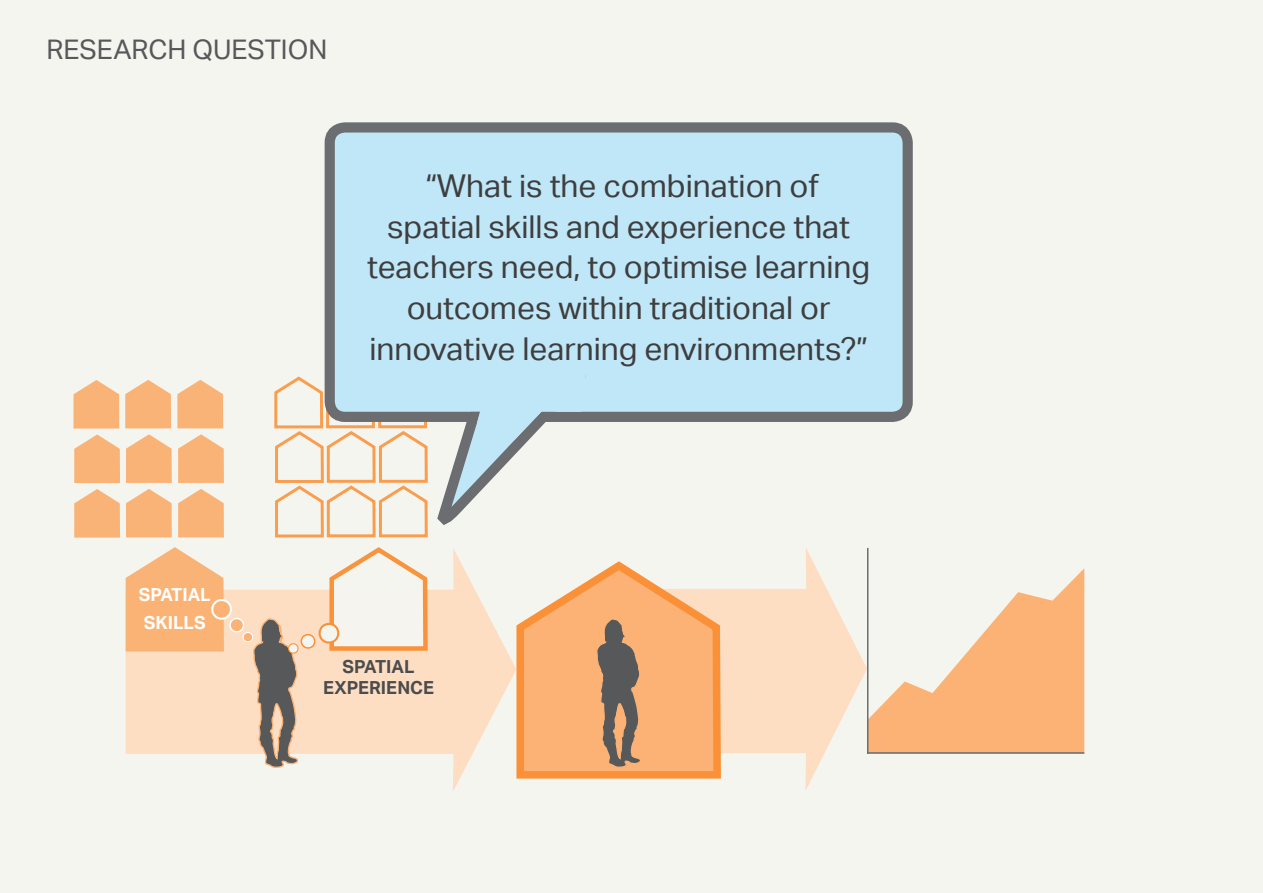
<style>
.page{position:relative;width:1263px;height:893px;background:#f5f5f0}
.page>*{position:absolute;margin:0;border:0;box-sizing:border-box;transform-origin:0 0}
.ChaPs_Body{font:31.5px/40.8px "AECOM Sans";color:#3e3e3f;text-align:center}
.ChaPs_Body-2{font:27px "AECOM Sans";color:#57585a}
.t1{font:700 18px/21px "AECOM Sans";color:#4b4c4d;text-align:center}
.t2{font:700 18px "AECOM Sans";color:#fff}
</style>
<div class="page">
<svg style="left:725px;top:548px;width:142px;height:243px;fill:#fddec3"></svg>
<svg style="left:429px;top:548px;width:81px;height:243px;fill:#fddec3"></svg>
<div style="left:330px;top:127px;width:578px;height:290px;background:#c0e7f7;border-radius:15px"></div>
<div style="left:325px;top:122px;width:588px;height:300px;border:10px solid #6c6d70;border-radius:15px"></div>
<svg style="left:274px;top:264px;width:326px;height:274px"></svg>
<svg style="left:510px;top:561px;width:215px;height:218px"></svg>
<svg style="left:126px;top:547px;width:303px;height:221px"></svg>
<svg style="left:868px;top:568px;width:216px;height:184px"></svg>
<hr style="left:867px;top:548px;width:1px;height:206px;background:#6c6d70">
<hr style="left:867px;top:752px;width:217px;height:2px;background:#6c6d70">
<svg style="left:520px;top:566px;width:197px;height:209px"></svg>
<svg style="left:74px;top:489px;width:46px;height:49px"></svg>
<svg style="left:126px;top:489px;width:46px;height:48px"></svg>
<svg style="left:178px;top:489px;width:46px;height:48px"></svg>
<svg style="left:73px;top:380px;width:151px;height:103px"></svg>
<p class="ChaPs_Body-2" style="left:46px;top:34px;width:282px">RESEARCH QUESTION</p>
<p class="ChaPs_Body" style="left:367px;top:165px;width:504px">“What is the combination of<br>spatial skills and experience that teachers need, to optimise learning outcomes within traditional or innovative learning environments?”</p>
<p class="t2" style="left:139px;top:584px;width:74px">SPATIAL</p>
<p class="t2" style="left:144px;top:612px;width:63px">SKILLS</p>
<p class="t1" style="left:323px;top:656px;width:112px">SPATIAL<br>EXPERIENCE</p>
</div>
